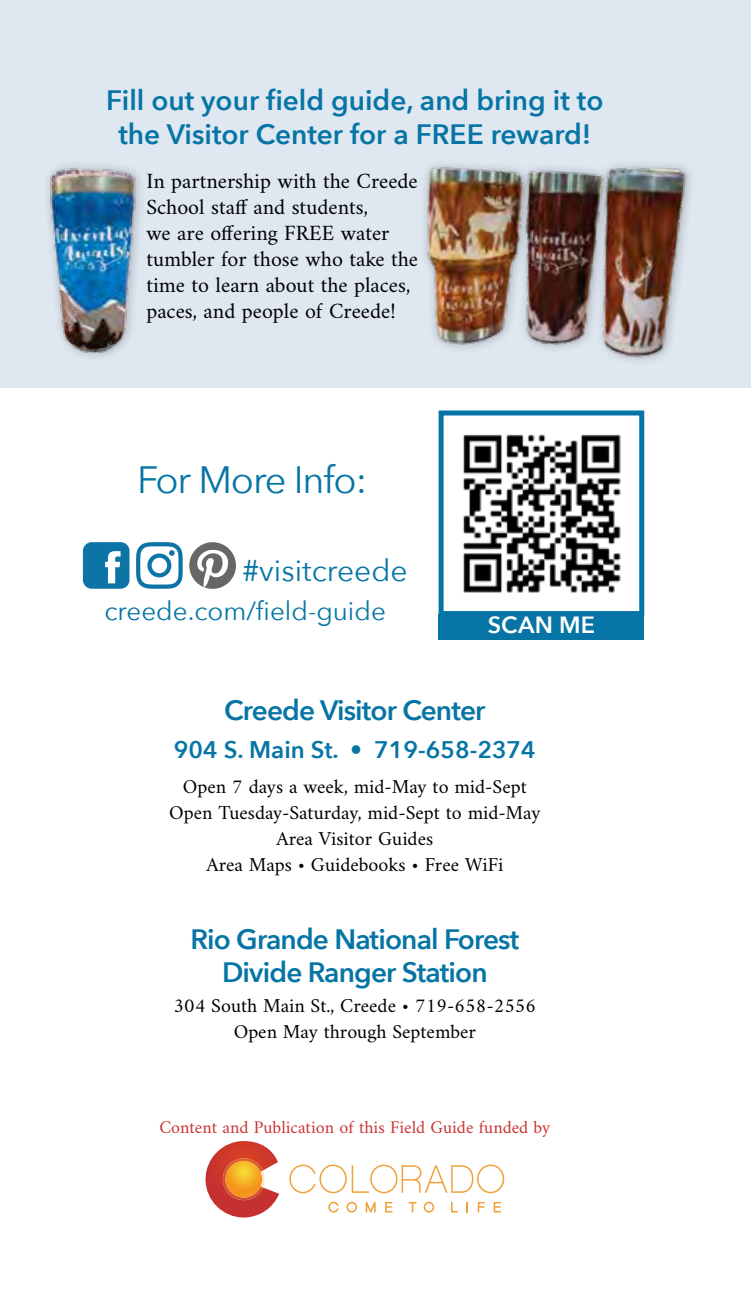
<style>
.page{position:relative;width:751px;height:1296px;background:#fff}
.page>*{position:absolute;margin:0;border:0;box-sizing:border-box;transform-origin:0 0}
.t1{font:38px "Avenir Next";letter-spacing:-.03em;color:#0675a5}
.t2{font:30px "Avenir Next";color:#0675a5}
.t3{font:600 28px/33.6px "Avenir Next";color:#0675a5;text-align:center}
.t4{font:600 28px/33.6px "Avenir Next";letter-spacing:-.03em;color:#0675a5;text-align:center}
.t5{font:26px "Avenir Next";color:#0675a5}
.t6{font:600 24px "Avenir Next";color:#0675a5}
.t7{font:600 23.4px "Avenir Next";letter-spacing:.01em;color:#fff}
.t8{font:22px/26px "Amiri";color:#000}
.t9{font:20px/26px "Amiri";color:#000;text-align:center}
.t10{font:18px "Amiri";color:#c33}
</style>
<div class="page">
<div style="left:0;top:0;width:751px;height:388px;background:#dfe7f1"></div>
<img style="left:50px;top:167px;width:88px;height:187px">
<img style="left:424px;top:164px;width:267px;height:197px">
<svg style="left:205px;top:1141px;width:74px;height:77px"></svg>
<img style="left:223px;top:1158px;width:40px;height:42px">
<svg style="left:289px;top:1165px;width:215px;height:28px"></svg>
<svg style="left:328px;top:1202px;width:11px;height:11px"></svg>
<svg style="left:346px;top:1202px;width:11px;height:11px"></svg>
<svg style="left:366px;top:1202px;width:10px;height:10px"></svg>
<svg style="left:385px;top:1202px;width:7px;height:10px"></svg>
<svg style="left:408px;top:1202px;width:8px;height:10px"></svg>
<svg style="left:424px;top:1202px;width:10px;height:11px"></svg>
<svg style="left:451px;top:1202px;width:7px;height:10px"></svg>
<svg style="left:478px;top:1202px;width:7px;height:10px"></svg>
<svg style="left:494px;top:1202px;width:7px;height:10px"></svg>
<div style="left:438px;top:614px;width:206px;height:25px;background:#0675a5"></div>
<svg style="left:83px;top:542px;width:46px;height:47px;background:#368cb4"></svg>
<svg style="left:136px;top:542px;width:47px;height:47px"></svg>
<div style="left:189px;top:542px;width:47px;height:47px;background:#666767;border-radius:50%"></div>
<svg style="left:197px;top:549px;width:32px;height:39px"></svg>
<img style="left:463px;top:434px;width:158px;height:159px">
<div style="left:438px;top:410px;width:206px;height:206px;border:5px solid #0675a5"></div>
<h3 class="t3" style="left:106px;top:83px;width:499px">Fill out your field guide, and bring it to the Visitor Center for a FREE reward!</h3>
<p class="t8" style="left:146px;top:168px;width:273px">In partnership with the Creede<br>School staff and students,<br>we are offering FREE water tumbler for those who take the time to learn about the places, paces, and people of Creede!</p>
<h1 class="t1" style="left:137px;top:447px;width:232px">For More Info:</h1>
<h2 class="t2" style="left:243px;top:545px;width:167px">#visitcreede</h2>
<h3 class="t5" style="left:105px;top:589px;width:283px">creede.com/field-guide</h3>
<p class="t7" style="left:488px;top:605px;width:109px">SCAN ME</p>
<h3 class="t4" style="left:224px;top:693px;width:263px">Creede Visitor Center</h3>
<p class="t6" style="left:174px;top:729px;width:363px">904 S. Main St. • 719-658-2374</p>
<p class="t9" style="left:169px;top:773px;width:373px">Open 7 days a week, mid-May to mid-Sept Open Tuesday-Saturday, mid-Sept to mid-May Area Visitor Guides<br>Area Maps • Guidebooks • Free WiFi</p>
<h3 class="t4" style="left:190px;top:921px;width:330px">Rio Grande National Forest<br>Divide Ranger Station</h3>
<p class="t9" style="left:173px;top:992px;width:364px">304 South Main St., Creede • 719-658-2556<br>Open May through September</p>
<p class="t10" style="left:159px;top:1117px;width:393px">Content and Publication of this Field Guide funded by</p>
</div>
